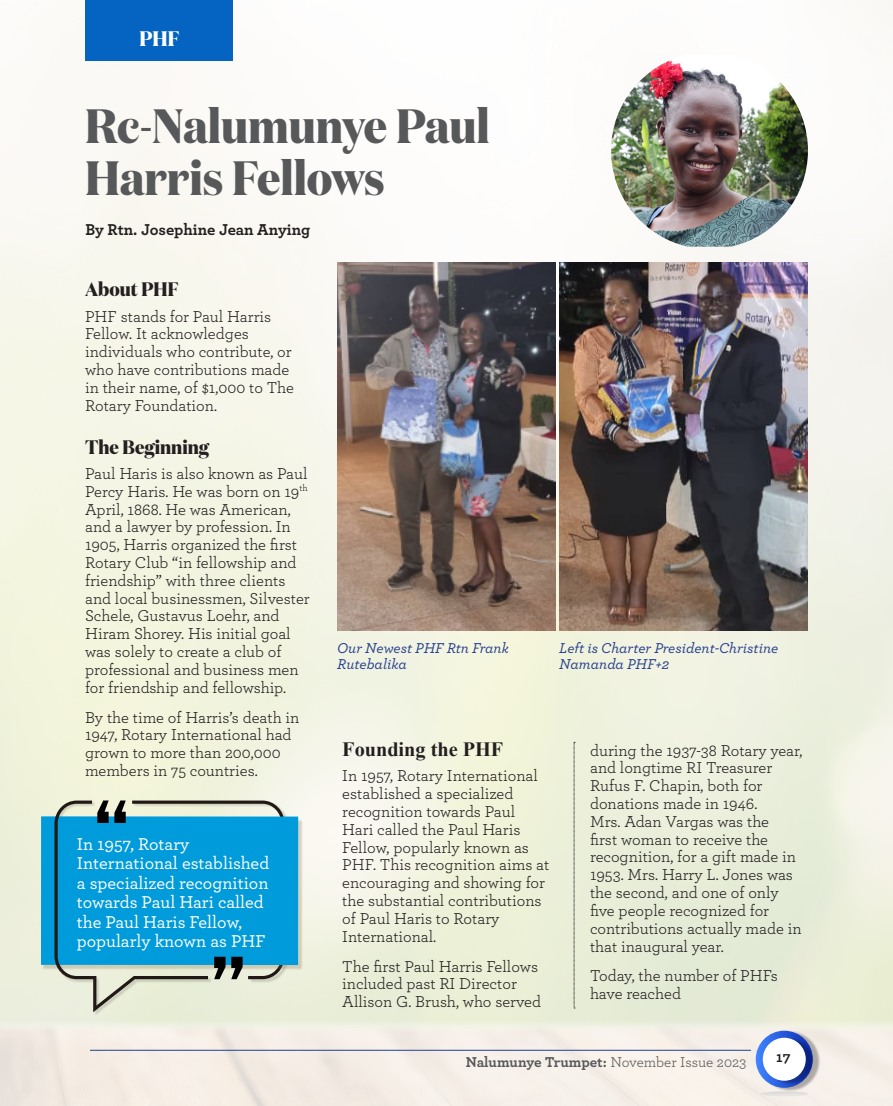
<style>
.page{position:relative;width:893px;height:1106px;background:#fff}
.page>*{position:absolute;margin:0;border:0;box-sizing:border-box;transform-origin:0 0}
.HEADING{font:700 48.15px/51.9px "Domaine Disp Nar";color:#57585a}
.BODY_TEXT{font:700 21px "Domaine Disp Nar";color:#fff}
.Heading_3{font:700 20.25px "Times New Roman";color:#231f20}
.Heading_2{font:700 19.5px "Domaine Disp Nar";color:#231f20}
.BODY_TEXT-2{font:500 18px/19.5px "Archer";color:#fff}
.BODY_TEXT-3{font:16.5px/17.9px "Archer";color:#231f20}
.BODY_TEXT-4{font:700 16.5px "Archer";color:#231f20}
.t1{font:italic 500 15px/16.2px "Archer";color:#253f8e}
.t2{font:700 15px "Archer";letter-spacing:-.005em;color:#57585a}
.t3{font:700 15px "Archer";color:#231f20}
.s1{font-weight:400}
</style>
<div class="page">
<img style="left:0;top:0;width:893px;height:1106px">
<div style="left:86px;top:0;width:147px;height:60px;background:#0563c1"></div>
<img style="left:611px;top:54px;width:197px;height:193px">
<img style="left:337px;top:262px;width:219px;height:368px">
<img style="left:559px;top:262px;width:249px;height:368px">
<img style="left:39px;top:794px;width:266px;height:226px">
<img style="left:34px;top:802px;width:276px;height:184px">
<div style="left:41px;top:816px;width:257px;height:149px;background:#009bdb"></div>
<svg style="left:54px;top:800px;width:231px;height:212px"></svg>
<svg style="left:574px;top:742px;width:1px;height:266px"></svg>
<img style="left:758px;top:1029px;width:62px;height:63px">
<svg style="left:756px;top:1030px;width:57px;height:57px"></svg>
<img style="left:765px;top:1036px;width:49px;height:49px">
<div style="left:763px;top:1037px;width:43px;height:43px;background:#fff;border-radius:50%"></div>
<svg style="left:760px;top:1091px;width:48px;height:5px"></svg>
<hr style="left:90px;top:1050px;width:661px;height:1px;background:#253f8e">
<p class="BODY_TEXT" style="left:139px;top:26px;width:41px">PHF</p>
<p class="HEADING" style="left:85px;top:100px;width:406px">Rc-Nalumunye Paul<br>Harris Fellows</p>
<p class="BODY_TEXT-4" style="left:85px;top:217px;width:226px">By Rtn. Josephine Jean Anying</p>
<p class="Heading_2" style="left:85px;top:277px;width:95px">About PHF</p>
<p class="BODY_TEXT-3" style="left:85px;top:306px;width:211px">PHF stands for Paul Harris<br>Fellow. It acknowledges individuals who contribute, or who have contributions made in their name, of $1,000 to The<br>Rotary Foundation.</p>
<p class="Heading_2" style="left:85px;top:434px;width:126px">The Beginning</p>
<p class="BODY_TEXT-3" style="left:85px;top:464px;width:226px">Paul Haris is also known as Paul<br>Percy Haris. He was born on 19<sup>th<br></sup>April, 1868. He was American, and a lawyer by profession. In<br>1905, Harris organized the first<br>Rotary Club “in fellowship and friendship” with three clients and local businessmen, Silvester<br>Schele, Gustavus Loehr, and<br>Hiram Shorey. His initial goal was solely to create a club of professional and business men for friendship and fellowship.</p>
<p class="BODY_TEXT-3" style="left:85px;top:707px;width:216px">By the time of Harris’s death in<br>1947, Rotary International had grown to more than 200,000 members in 75 countries.</p>
<p class="BODY_TEXT-2" style="left:77px;top:833px;width:194px">In 1957, Rotary<br>International established a specialized recognition towards Paul Hari called the Paul Haris Fellow, popularly known as PHF</p>
<p class="t1" style="left:337px;top:639px;width:173px">Our Newest PHF Rtn Frank<br>Rutebalika</p>
<p class="t1" style="left:559px;top:639px;width:221px">Left is Charter President-Christine<br>Namanda PHF+2</p>
<p class="Heading_3" style="left:342px;top:735px;width:162px">Founding the PHF</p>
<p class="BODY_TEXT-3" style="left:342px;top:766px;width:209px">In 1957, Rotary International established a specialized recognition towards Paul<br>Hari called the Paul Haris<br>Fellow, popularly known as<br>PHF. This recognition aims at encouraging and showing for the substantial contributions of Paul Haris to Rotary<br>International.</p>
<p class="BODY_TEXT-3" style="left:342px;top:956px;width:200px">The first Paul Harris Fellows included past RI Director<br>Allison G. Brush, who served</p>
<p class="BODY_TEXT-3" style="left:590px;top:740px;width:214px">during the 1937-38 Rotary year, and longtime RI Treasurer<br>Rufus F. Chapin, both for donations made in 1946.<br>Mrs. Adan Vargas was the<br>first woman to receive the recognition, for a gift made in<br>1953. Mrs. Harry L. Jones was the second, and one of only five people recognized for contributions actually made in that inaugural year.</p>
<p class="BODY_TEXT-3" style="left:590px;top:966px;width:190px">Today, the number of PHFs have reached</p>
<p class="t2" style="left:466px;top:1049px;width:282px">Nalumunye Trumpet: <span class="s1">November Issue 2023</span></p>
<p class="t3" style="left:776px;top:1045px;width:16px">17</p>
</div>
